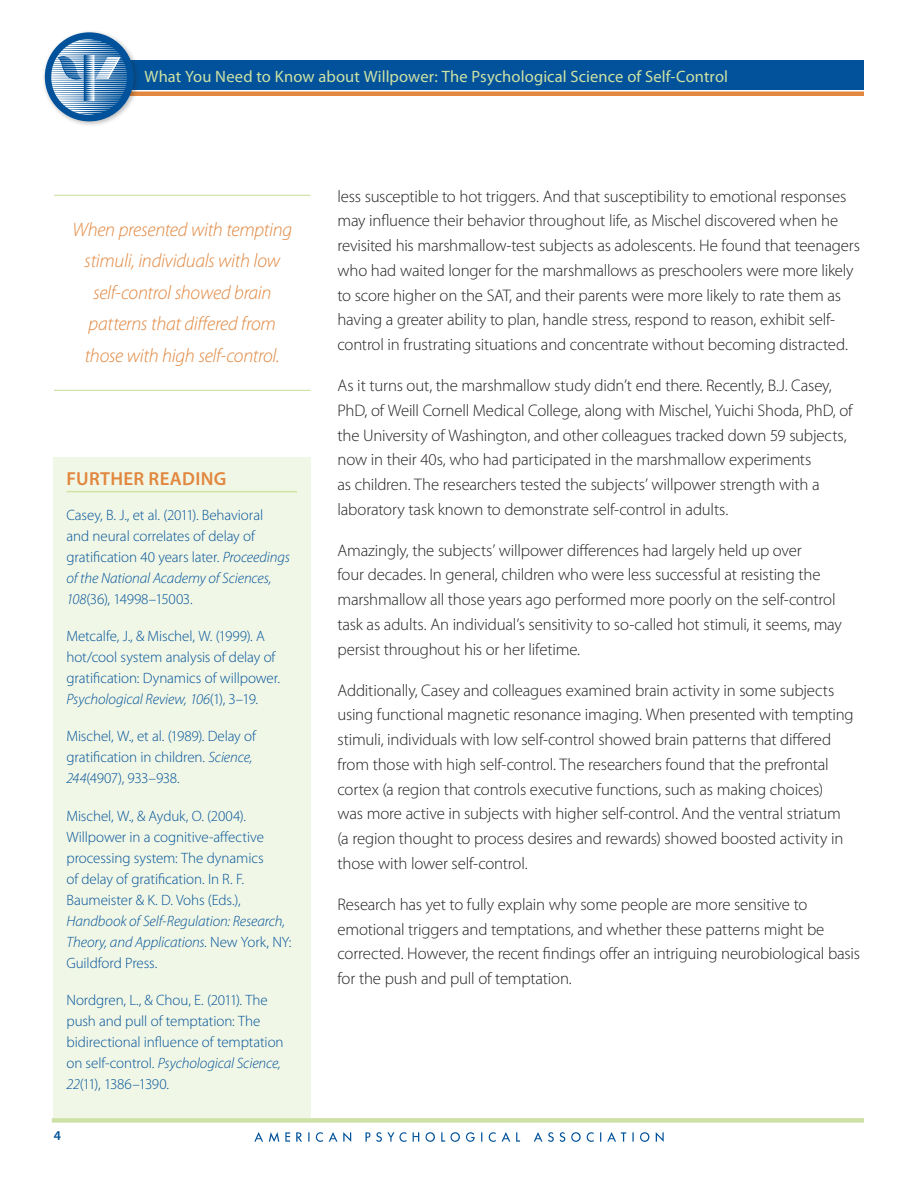
<style>
.page{position:relative;width:918px;height:1188px;background:#fff}
.page>*{position:absolute;margin:0;border:0;box-sizing:border-box;transform-origin:0 0}
.pull_out{font:italic 300 19.5px/31.5px "Myriad Pro";letter-spacing:-.015em;color:#e1873f;text-align:center}
.sub_head{font:600 18.9px "Myriad Pro";letter-spacing:.02em;color:#e1873f}
.body_copy{font:300 16.8px/24.8px "Myriad Pro";letter-spacing:-.01em;color:#231f20}
.t1{font:16.5px "Myriad Pro";letter-spacing:.01em;color:#cde1a4}
.body_copy-2{font:300 15px/21px "Myriad Pro";letter-spacing:-.005em;color:#01529a}
.t2{font:600 13.5px "Myriad Pro";color:#01529a}
.s1{font-style:italic}
</style>
<div class="page">
<hr style="left:130px;top:92px;width:734px;height:4px;background:#e1873f">
<div style="left:82px;top:60px;width:782px;height:30px;background:#01529b"></div>
<div style="left:42px;top:29px;width:98px;height:98px;background:#231f20;opacity:.3"></div>
<div style="left:45px;top:32px;width:89px;height:89px;background:#01529a;border-radius:50%"></div>
<svg style="left:51px;top:39px;width:76px;height:76px"></svg>
<svg style="left:254px;top:1132px;width:410px;height:10px"></svg>
<div style="left:53px;top:458px;width:257px;height:660px;background:#f1f7e6"></div>
<hr style="left:66px;top:491px;width:231px;height:1px;background:#d0e2a4">
<hr style="left:54px;top:195px;width:256px;height:1px;background:#cde1a4">
<hr style="left:54px;top:390px;width:256px;height:1px;background:#cde1a4">
<div style="left:52px;top:1118px;width:812px;height:5px;background:#cde1a4"></div>
<p class="t1" style="left:145px;top:66px;width:585px">What You Need to Know about Willpower: The Psychological Science of Self-Control</p>
<p class="pull_out" style="left:72px;top:213px;width:221px">When presented with tempting stimuli, individuals with low self-control showed brain patterns that differed from those with high self-control.</p>
<p class="sub_head" style="left:67px;top:467px;width:161px">FURTHER READING</p>
<p class="body_copy-2" style="left:66px;top:504px;width:225px">Casey, B. J., et al. (2011). Behavioral<br>and neural correlates of delay of gratification 40 years later. <span class="s1">Proceedings of the National Academy of Sciences, 108</span>(36), 14998–15003.</p>
<p class="body_copy-2" style="left:66px;top:626px;width:215px">Metcalfe, J., &amp; Mischel, W. (1999). A hot/cool system analysis of delay of gratification: Dynamics of willpower.<br><span class="s1">Psychological Review, 106</span>(1), 3–19.</p>
<p class="body_copy-2" style="left:66px;top:726px;width:191px">Mischel, W., et al. (1989). Delay of gratification in children. <span class="s1">Science,<br>244</span>(4907), 933–938.</p>
<p class="body_copy-2" style="left:66px;top:805px;width:226px">Mischel, W., &amp; Ayduk, O. (2004).<br>Willpower in a cognitive-affective processing system: The dynamics<br>of delay of gratification. In R. F.<br>Baumeister &amp; K. D. Vohs (Eds.), <span class="s1">Handbook of Self-Regulation: Research, Theory, and Applications</span>. New York, NY:<br>Guildford Press.</p>
<p class="body_copy-2" style="left:66px;top:989px;width:219px">Nordgren, L., &amp; Chou, E. (2011). The push and pull of temptation: The bidirectional influence of temptation on self-control. <span class="s1">Psychological Science, 22</span>(11), 1386–1390.</p>
<p class="t2" style="left:54px;top:1127px;width:9px">4</p>
<p class="body_copy" style="left:338px;top:183px;width:524px">less susceptible to hot triggers. And that susceptibility to emotional responses may influence their behavior throughout life, as Mischel discovered when he revisited his marshmallow-test subjects as adolescents. He found that teenagers who had waited longer for the marshmallows as preschoolers were more likely to score higher on the SAT, and their parents were more likely to rate them as having a greater ability to plan, handle stress, respond to reason, exhibit self&shy;control in frustrating situations and concentrate without becoming distracted.</p>
<p class="body_copy" style="left:338px;top:373px;width:517px">As it turns out, the marshmallow study didn’t end there. Recently, B.J. Casey, PhD, of Weill Cornell Medical College, along with Mischel, Yuichi Shoda, PhD, of the University of Washington, and other colleagues tracked down 59 subjects, now in their 40s, who had participated in the marshmallow experiments<br>as children. The researchers tested the subjects’ willpower strength with a laboratory task known to demonstrate self-control in adults.</p>
<p class="body_copy" style="left:338px;top:538px;width:506px">Amazingly, the subjects’ willpower differences had largely held up over<br>four decades. In general, children who were less successful at resisting the marshmallow all those years ago performed more poorly on the self-control task as adults. An individual’s sensitivity to so-called hot stimuli, it seems, may persist throughout his or her lifetime.</p>
<p class="body_copy" style="left:338px;top:678px;width:518px">Additionally, Casey and colleagues examined brain activity in some subjects using functional magnetic resonance imaging. When presented with tempting stimuli, individuals with low self-control showed brain patterns that differed from those with high self-control. The researchers found that the prefrontal cortex (a region that controls executive functions, such as making choices)<br>was more active in subjects with higher self-control. And the ventral striatum (a region thought to process desires and rewards) showed boosted activity in those with lower self-control.</p>
<p class="body_copy" style="left:338px;top:892px;width:524px">Research has yet to fully explain why some people are more sensitive to emotional triggers and temptations, and whether these patterns might be corrected. However, the recent findings offer an intriguing neurobiological basis for the push and pull of temptation.</p>
</div>
